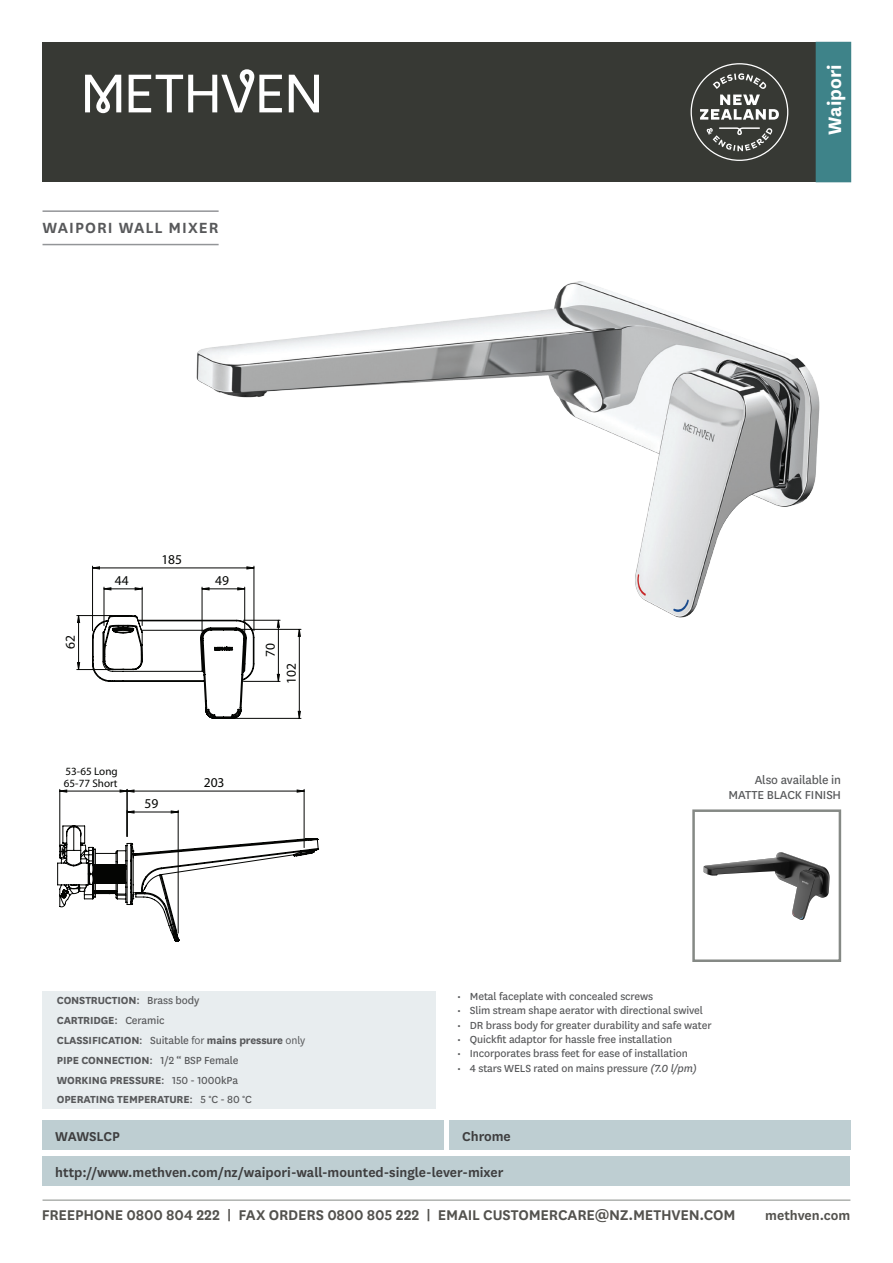
<style>
.page{position:relative;width:893px;height:1263px;background:#fff}
.page>*{position:absolute;margin:0;border:0;box-sizing:border-box;transform-origin:0 0}
.t1{font:700 21px "National";color:#fff}
.t2{font:600 17.25px "National";letter-spacing:.06em;color:#57585a}
.t3{font:600 16.5px "National";letter-spacing:-.01em;color:#53524e}
.t4{font:600 15px "National";color:#3e3e3f}
.t5{font:600 15px "National";color:#53524e}
.t6{font:13.5px/14.4px "National";letter-spacing:-.01em;color:#57585a;text-align:right}
.t7{font:13.5px "Arial";color:#040503}
.t8{font:12px "National";letter-spacing:-.01em;color:#57585a}
.t9{font:700 12px/20px "National";letter-spacing:-.01em;color:#57585a}
.t10{font:11.1px "Arial";color:#040503}
.s1{font-style:italic}
.s2{font-weight:400}
</style>
<div class="page">
<hr style="left:43px;top:1200px;width:807px;height:1px;background:#858985">
<div style="left:43px;top:1156px;width:807px;height:30px;background:#beced2"></div>
<div style="left:43px;top:991px;width:393px;height:117px;background:#e8edef"></div>
<div style="left:43px;top:1120px;width:401px;height:30px;background:#beced2"></div>
<div style="left:449px;top:1120px;width:401px;height:30px;background:#beced2"></div>
<img style="left:170px;top:245px;width:650px;height:373px">
<svg style="left:57px;top:566px;width:262px;height:376px"></svg>
<hr style="left:43px;top:210px;width:176px;height:2px;background:#939598">
<hr style="left:43px;top:244px;width:176px;height:1px;background:#939598">
<div style="left:43px;top:43px;width:773px;height:139px;background:#373934"></div>
<div style="left:816px;top:42px;width:35px;height:140px;background:#3e8389"></div>
<svg style="left:691px;top:63px;width:97px;height:98px"></svg>
<svg style="left:85px;top:75px;width:36px;height:38px"></svg>
<svg style="left:129px;top:69px;width:153px;height:43px"></svg>
<svg style="left:289px;top:75px;width:30px;height:37px"></svg>
<div style="left:692px;top:809px;width:149px;height:153px;border:3px solid #858985"></div>
<img style="left:703px;top:852px;width:127px;height:68px">
<h2 class="t2" style="left:43px;top:216px;width:178px">WAIPORI WALL MIXER</h2>
<h1 class="t1" style="left:820px;top:135px;width:72px;rotate:-90deg">Waipori</h1>
<p class="t7" style="left:161px;top:551px;width:22px">185</p>
<p class="t7" style="left:62px;top:649px;width:15px;rotate:-90deg">62</p>
<p class="t7" style="left:115px;top:572px;width:15px">44</p>
<p class="t7" style="left:215px;top:572px;width:15px">49</p>
<p class="t10" style="left:66px;top:764px;width:54px">53-65 Long</p>
<p class="t10" style="left:64px;top:777px;width:55px">65-77 Short</p>
<p class="t7" style="left:145px;top:795px;width:15px">59</p>
<p class="t7" style="left:204px;top:774px;width:22px">203</p>
<p class="t7" style="left:262px;top:657px;width:15px;rotate:-90deg">70</p>
<p class="t7" style="left:283px;top:684px;width:22px;rotate:-90deg">102</p>
<p class="t6" style="left:729px;top:772px;width:114px">Also available in<br>MATTE BLACK FINISH</p>
<p class="t8" style="left:457px;top:988px;width:197px">• Metal faceplate with concealed screws</p>
<p class="t8" style="left:457px;top:1002px;width:247px">• Slim stream shape aerator with directional swivel</p>
<p class="t8" style="left:457px;top:1017px;width:256px">• DR brass body for greater durability and safe water</p>
<p class="t8" style="left:457px;top:1031px;width:216px">• Quickfit adaptor for hassle free installation</p>
<p class="t8" style="left:457px;top:1045px;width:232px">• Incorporates brass feet for ease of installation</p>
<p class="t8" style="left:457px;top:1060px;width:241px">• 4 stars WELS rated on mains pressure <span class="s1">(7.0 l/pm)</span></p>
<p class="t9" style="left:57px;top:989px;width:250px">CONSTRUCTION<span class="s2">: Brass body<br></span>CARTRIDGE<span class="s2">: Ceramic<br></span>CLASSIFICATION<span class="s2">: Suitable</span> <span class="s2">for</span> mains pressure <span class="s2">only<br></span>PIPE CONNECTION<span class="s2">: 1/2 “ BSP Female<br></span>WORKING PRESSURE<span class="s2">: 150 - 1000kPa<br></span>OPERATING TEMPERATURE<span class="s2">: 5 °C - 80 °C</span></p>
<p class="t4" style="left:55px;top:1126px;width:66px">WAWSLCP</p>
<p class="t4" style="left:462px;top:1126px;width:50px">Chrome</p>
<p class="t4" style="left:55px;top:1161px;width:450px">http://www.methven.com/nz/waipori-wall-mounted-single-lever-mixer</p>
<h3 class="t3" style="left:42px;top:1204px;width:695px">FREEPHONE 0800 804 222 | FAX ORDERS 0800 805 222 | EMAIL CUSTOMERCARE@NZ.METHVEN.COM</h3>
<p class="t5" style="left:765px;top:1205px;width:87px">methven.com</p>
</div>
